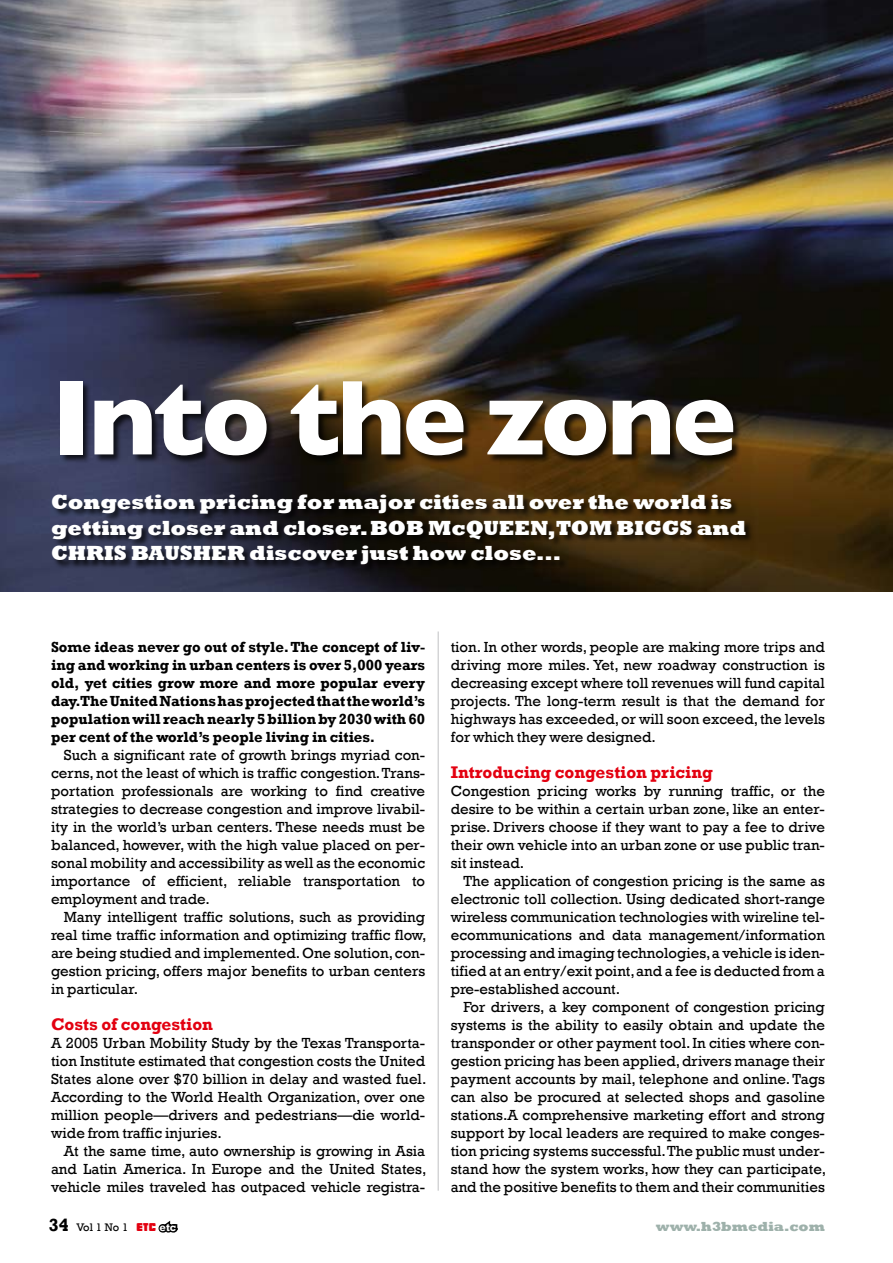
<style>
.page{position:relative;width:893px;height:1263px;background:#fff}
.page>*{position:absolute;margin:0;border:0;box-sizing:border-box;transform-origin:0 0}
.t1{font:700 108px "Gill Sans";letter-spacing:-.03em;color:#fff}
.t2{font:800 21px/25.5px "Rockwell";color:#fff}
.t3{font:700 17.25px "Rockwell";color:#e30010}
.t4{font:15px/18px "Rockwell";color:#000;text-align:justify}
.t5{font:700 15px/18px "Rockwell";color:#000;text-align:justify}
.t6{font:800 13.5px "Rockwell";color:#9eb1ab}
.t7{font:11.25px "Rockwell";color:#000}
.s1{font-weight:700;font-size:18px}
.s2{font-family:"Low Rider BB";color:#e30010}
.s3{font-weight:700;color:#fff}
</style>
<div class="page">
<svg style="left:158px;top:1220px;width:20px;height:13px"></svg>
<hr style="left:438px;top:631px;width:1px;height:560px;background:#c0c1c3">
<img style="left:0;top:0;width:893px;height:592px">
<div style="left:59px;top:380px;width:684px;height:85px;background:#000;opacity:.75"></div>
<div style="left:51px;top:493px;width:704px;height:81px;background:#000;opacity:.75"></div>
<h1 class="t1" style="left:51px;top:355px;width:687px">Into the zone</h1>
<h2 class="t2" style="left:51px;top:490px;width:697px">Congestion pricing for major cities all over the world is getting closer and closer. BOB McQUEEN, TOM BIGGS and<br>CHRIS BAUSHER discover just how close...</h2>
<p class="t5" style="left:51px;top:638px;width:376px">Some ideas never go out of style. The concept of liv&shy;ing and working in urban centers is over 5,000 years old, yet cities grow more and more popular every day. The United Nations has projected that the world’s population will reach nearly 5 billion by 2030 with 60 per cent of the world’s people living in cities.</p>
<p class="t4" style="left:51px;top:746px;width:376px;text-indent:13px">Such a significant rate of growth brings myriad con&shy;cerns, not the least of which is traffic congestion. Trans&shy;portation professionals are working to find creative strategies to decrease congestion and improve livabil&shy;ity in the world’s urban centers. These needs must be balanced, however, with the high value placed on per&shy;sonal mobility and accessibility as well as the economic importance of efficient, reliable transportation to employment and trade.</p>
<p class="t4" style="left:51px;top:908px;width:377px;text-indent:13px">Many intelligent traffic solutions, such as providing real time traffic information and optimizing traffic flow, are being studied and implemented. One solution, con&shy;gestion pricing, offers major benefits to urban centers in particular.</p>
<p class="t3" style="left:51px;top:1013px;width:163px">Costs of congestion</p>
<p class="t4" style="left:51px;top:1034px;width:377px">A 2005 Urban Mobility Study by the Texas Transporta&shy;tion Institute estimated that congestion costs the United States alone over $70 billion in delay and wasted fuel.<br>According to the World Health Organization, over one million people—drivers and pedestrians—die world&shy;wide from traffic injuries.</p>
<p class="t4" style="left:51px;top:1142px;width:377px;text-indent:13px">At the same time, auto ownership is growing in Asia and Latin America. In Europe and the United States, vehicle miles traveled has outpaced vehicle registra-</p>
<p class="t4" style="left:451px;top:638px;width:376px">tion. In other words, people are making more trips and driving more miles. Yet, new roadway construction is decreasing except where toll revenues will fund capital projects. The long-term result is that the demand for highways has exceeded, or will soon exceed, the levels for which they were designed.</p>
<p class="t3" style="left:451px;top:761px;width:264px">Introducing congestion pricing</p>
<p class="t4" style="left:451px;top:782px;width:376px">Congestion pricing works by running traffic, or the desire to be within a certain urban zone, like an enter&shy;prise. Drivers choose if they want to pay a fee to drive their own vehicle into an urban zone or use public tran&shy;sit instead.</p>
<p class="t4" style="left:451px;top:872px;width:376px;text-indent:13px">The application of congestion pricing is the same as electronic toll collection. Using dedicated short-range wireless communication technologies with wireline tel&shy;ecommunications and data management/information processing and imaging technologies, a vehicle is iden&shy;tified at an entry/exit point, and a fee is deducted from a pre-established account.</p>
<p class="t4" style="left:451px;top:998px;width:377px;text-indent:13px">For drivers, a key component of congestion pricing systems is the ability to easily obtain and update the transponder or other payment tool. In cities where con&shy;gestion pricing has been applied, drivers manage their payment accounts by mail, telephone and online. Tags can also be procured at selected shops and gasoline stations.A comprehensive marketing effort and strong support by local leaders are required to make conges&shy;tion pricing systems successful. The public must under&shy;stand how the system works, how they can participate, and the positive benefits to them and their communities</p>
<p class="t7" style="left:49px;top:1221px;width:129px"><span class="s1">34</span> Vol 1 No 1 <span class="s2">ETC</span> <span class="s3">etc</span></p>
<p class="t6" style="left:656px;top:1218px;width:170px">www.h3bmedia.com</p>
</div>
